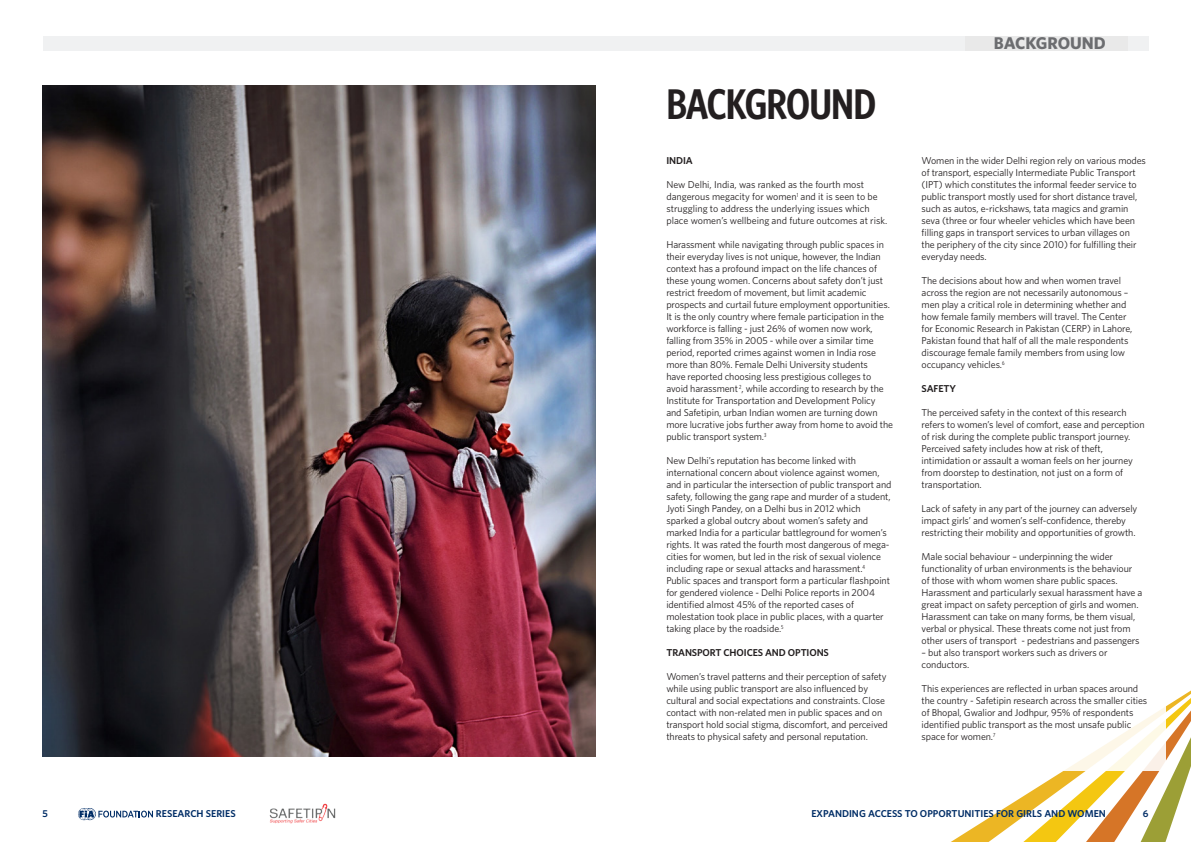
<style>
.page{position:relative;width:1191px;height:842px;background:#fff}
.page>*{position:absolute;margin:0;border:0;box-sizing:border-box;transform-origin:0 0}
.t1{font:600 43px "Whitney Condensed";letter-spacing:-.02em;color:#231f20}
.Section_Heading_-_Sm{font:700 17px "Whitney";color:#6c6d70}
.t2{font:10px/12px "Whitney";letter-spacing:-.01em;color:#231f20}
.Page_Number{font:600 10px "Whitney";color:#002d66}
.t3{font:600 10px "Whitney";letter-spacing:-.01em;color:#231f20}
</style>
<div class="page">
<img style="left:269px;top:804px;width:67px;height:19px">
<svg style="left:951px;top:690px;width:240px;height:152px"></svg>
<div style="left:655px;top:670px;width:510px;height:101px;background:#fff"></div>
<svg style="left:78px;top:808px;width:75px;height:12px"></svg>
<div style="left:43px;top:36px;width:1105px;height:14px;background:#f0f1f2"></div>
<div style="left:965px;top:36px;width:162px;height:14px;background:#e9e9e9"></div>
<img style="left:43px;top:85px;width:552px;height:672px">
<h1 class="t1" style="left:666px;top:77px;width:211px">BACKGROUND</h1>
<p class="t3" style="left:666px;top:154px;width:28px">INDIA</p>
<p class="t2" style="left:666px;top:178px;width:222px">New Delhi, India, was ranked as the fourth most dangerous megacity for women<sup>1</sup> and it is seen to be struggling to address the underlying issues which place women’s wellbeing and future outcomes at risk.</p>
<p class="t2" style="left:666px;top:238px;width:228px">Harassment while navigating through public spaces in their everyday lives is not unique, however, the Indian context has a profound impact on the life chances of these young women. Concerns about safety don’t just restrict freedom of movement, but limit academic prospects and curtail future employment opportunities.<br>It is the only country where female participation in the workforce is falling - just 26% of women now work, falling from 35% in 2005 - while over a similar time period, reported crimes against women in India rose more than 80%. Female Delhi University students<br>have reported choosing less prestigious colleges to avoid harassment <sup>2</sup>, while according to research by the Institute for Transportation and Development Policy and Safetipin, urban Indian women are turning down more lucrative jobs further away from home to avoid the public transport system.<sup>3</sup></p>
<p class="t2" style="left:666px;top:454px;width:227px">New Delhi’s reputation has become linked with international concern about violence against women, and in particular the intersection of public transport and safety, following the gang rape and murder of a student, Jyoti Singh Pandey, on a Delhi bus in 2012 which sparked a global outcry about women’s safety and marked India for a particular battleground for women’s rights. It was rated the fourth most dangerous of mega&shy;cities for women, but led in the risk of sexual violence including rape or sexual attacks and harassment.<sup>4<br></sup>Public spaces and transport form a particular flashpoint for gendered violence - Delhi Police reports in 2004 identified almost 45% of the reported cases of molestation took place in public places, with a quarter taking place by the roadside.<sup>5</sup></p>
<p class="t3" style="left:666px;top:646px;width:164px">TRANSPORT CHOICES AND OPTIONS</p>
<p class="t2" style="left:666px;top:670px;width:223px">Women’s travel patterns and their perception of safety while using public transport are also influenced by cultural and social expectations and constraints. Close contact with non-related men in public spaces and on transport hold social stigma, discomfort, and perceived threats to physical safety and personal reputation.</p>
<p class="Section_Heading_-_Sm" style="left:994px;top:32px;width:113px">BACKGROUND</p>
<p class="t2" style="left:921px;top:154px;width:226px">Women in the wider Delhi region rely on various modes of transport, especially Intermediate Public Transport (IPT) which constitutes the informal feeder service to public transport mostly used for short distance travel, such as autos, e-rickshaws, tata magics and gramin seva (three or four wheeler vehicles which have been filling gaps in transport services to urban villages on<br>the periphery of the city since 2010) for fulfilling their everyday needs.</p>
<p class="t2" style="left:921px;top:274px;width:212px">The decisions about how and when women travel across the region are not necessarily autonomous – men play a critical role in determining whether and how female family members will travel. The Center for Economic Research in Pakistan (CERP) in Lahore, Pakistan found that half of all the male respondents discourage female family members from using low occupancy vehicles.<sup>6</sup></p>
<p class="t3" style="left:921px;top:382px;width:36px">SAFETY</p>
<p class="t2" style="left:921px;top:406px;width:224px">The perceived safety in the context of this research refers to women’s level of comfort, ease and perception of risk during the complete public transport journey.<br>Perceived safety includes how at risk of theft, intimidation or assault a woman feels on her journey from doorstep to destination, not just on a form of transportation.</p>
<p class="t2" style="left:921px;top:502px;width:217px">Lack of safety in any part of the journey can adversely impact girls’ and women’s self-confidence, thereby restricting their mobility and opportunities of growth.</p>
<p class="t2" style="left:921px;top:550px;width:222px">Male social behaviour – underpinning the wider functionality of urban environments is the behaviour of those with whom women share public spaces.<br>Harassment and particularly sexual harassment have a great impact on safety perception of girls and women.<br>Harassment can take on many forms, be them visual, verbal or physical. These threats come not just from other users of transport - pedestrians and passengers</p>
<p class="t2" style="left:921px;top:646px;width:187px">– but also transport workers such as drivers or conductors.</p>
<p class="t2" style="left:921px;top:682px;width:227px">This experiences are reflected in urban spaces around the country - Safetipin research across the smaller cities of Bhopal, Gwalior and Jodhpur, 95% of respondents identified public transport as the most unsafe public space for women.<sup>7</sup></p>
<p class="Page_Number" style="left:43px;top:807px;width:7px">5</p>
<p class="Page_Number" style="left:156px;top:807px;width:81px">RESEARCH SERIES</p>
<p class="Page_Number" style="left:811px;top:807px;width:296px">EXPANDING ACCESS TO OPPORTUNITIES FOR GIRLS AND WOMEN</p>
<p class="Page_Number" style="left:1142px;top:807px;width:7px">6</p>
</div>
